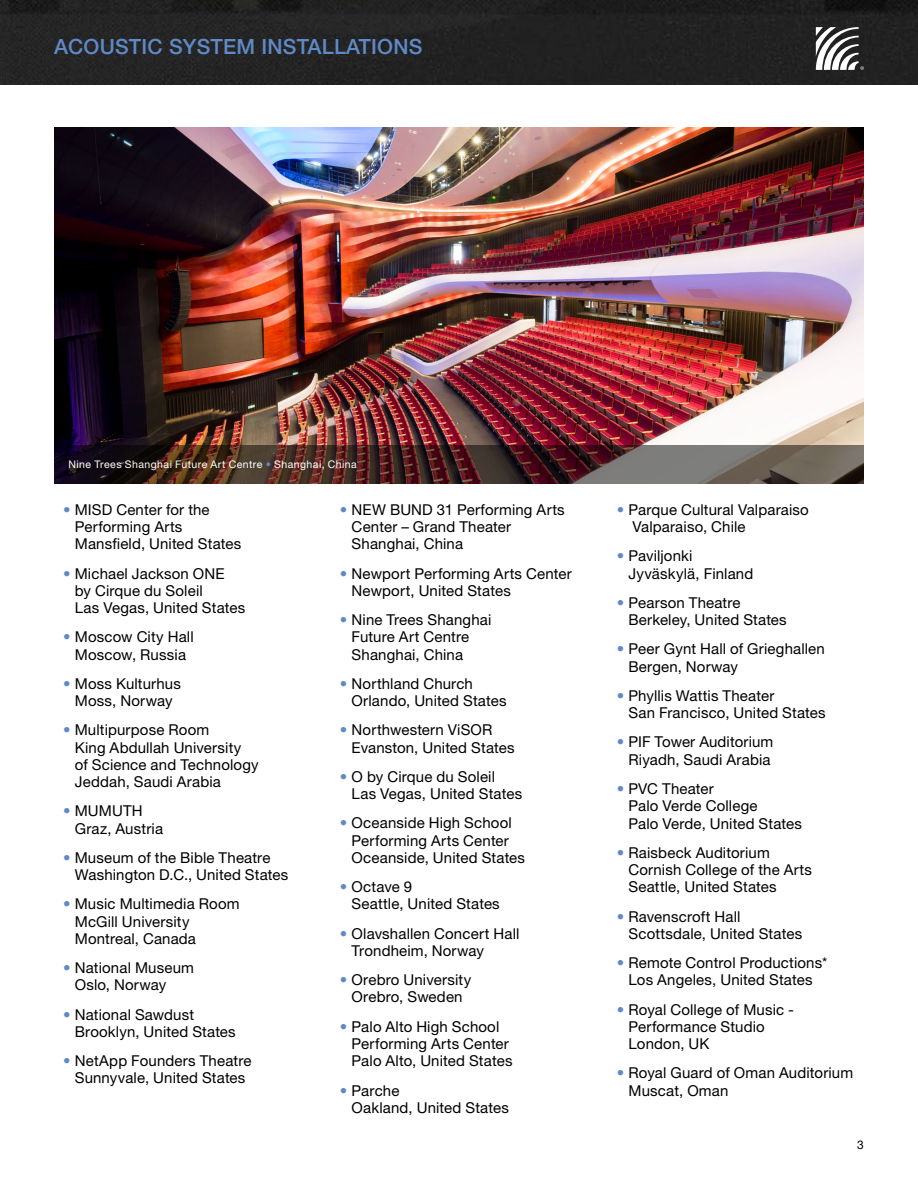
<style>
.page{position:relative;width:918px;height:1188px;background:#fff}
.page>*{position:absolute;margin:0;border:0;box-sizing:border-box;transform-origin:0 0}
.t1{font:500 21px "Helvetica Neue LT Pro";letter-spacing:.01em;color:#5f89c7}
.t2{font:15px/17.2px "Helvetica Neue LT Pro";letter-spacing:.01em;color:#000101}
.t3{font:12px "Helvetica Neue LT Pro";color:#000101}
.t4{font:10.5px "Helvetica Neue LT Pro";letter-spacing:.04em;color:#fff}
.s1{color:#5f89c7}
</style>
<div class="page">
<div style="left:0;top:0;width:918px;height:84px;background:#222"></div>
<svg style="left:816px;top:27px;width:48px;height:43px"></svg>
<img style="left:54px;top:128px;width:810px;height:317px">
<svg style="left:54px;top:445px;width:810px;height:39px;background:#4d3835"></svg>
<h1 class="t1" style="left:54px;top:34px;width:370px">ACOUSTIC SYSTEM INSTALLATIONS</h1>
<p class="t4" style="left:68px;top:458px;width:290px">Nine Trees Shanghai Future Art Centre <span class="s1">•</span> Shanghai, China</p>
<p class="t2" style="left:75px;top:500px;width:168px;text-indent:-12px"><span class="s1">•</span> MISD Center for the<br>Performing Arts<br>Mansfield, United States</p>
<p class="t2" style="left:75px;top:564px;width:172px;text-indent:-12px"><span class="s1">•</span> Michael Jackson ONE<br>by Cirque du Soleil<br>Las Vegas, United States</p>
<p class="t2" style="left:63px;top:628px;width:132px;text-align:center"><span class="s1">•</span> Moscow City Hall<br>Moscow, Russia</p>
<p class="t2" style="left:63px;top:675px;width:119px;text-align:center"><span class="s1">•</span> Moss Kulturhus<br>Moss, Norway</p>
<p class="t2" style="left:75px;top:721px;width:185px;text-indent:-12px"><span class="s1">•</span> Multipurpose Room<br>King Abdullah University<br>of Science and Technology<br>Jeddah, Saudi Arabia</p>
<p class="t2" style="left:75px;top:802px;width:90px;text-indent:-12px"><span class="s1">•</span> MUMUTH<br>Graz, Austria</p>
<p class="t2" style="left:75px;top:849px;width:215px;text-indent:-12px"><span class="s1">•</span> Museum of the Bible Theatre<br>Washington D.C., United States</p>
<p class="t2" style="left:75px;top:895px;width:166px;text-indent:-12px"><span class="s1">•</span> Music Multimedia Room<br>McGill University<br>Montreal, Canada</p>
<p class="t2" style="left:75px;top:959px;width:121px;text-indent:-12px"><span class="s1">•</span> National Museum<br>Oslo, Norway</p>
<p class="t2" style="left:75px;top:1005px;width:162px;text-indent:-12px"><span class="s1">•</span> National Sawdust<br>Brooklyn, United States</p>
<p class="t2" style="left:63px;top:1052px;width:190px;text-align:center"><span class="s1">•</span> NetApp Founders Theatre<br>Sunnyvale, United States</p>
<p class="t2" style="left:352px;top:501px;width:215px;text-indent:-12px"><span class="s1">•</span> NEW BUND 31 Performing Arts<br>Center – Grand Theater<br>Shanghai, China</p>
<p class="t2" style="left:352px;top:564px;width:222px;text-indent:-12px"><span class="s1">•</span> Newport Performing Arts Center<br>Newport, United States</p>
<p class="t2" style="left:352px;top:611px;width:141px;text-indent:-12px"><span class="s1">•</span> Nine Trees Shanghai<br>Future Art Centre<br>Shanghai, China</p>
<p class="t2" style="left:352px;top:675px;width:156px;text-indent:-12px"><span class="s1">•</span> Northland Church<br>Orlando, United States</p>
<p class="t2" style="left:352px;top:721px;width:164px;text-indent:-12px"><span class="s1">•</span> Northwestern ViSOR<br>Evanston, United States</p>
<p class="t2" style="left:352px;top:768px;width:172px;text-indent:-12px"><span class="s1">•</span> O by Cirque du Soleil<br>Las Vegas, United States</p>
<p class="t2" style="left:352px;top:814px;width:175px;text-indent:-12px"><span class="s1">•</span> Oceanside High School<br>Performing Arts Center<br>Oceanside, United States</p>
<p class="t2" style="left:352px;top:878px;width:150px;text-indent:-12px"><span class="s1">•</span> Octave 9<br>Seattle, United States</p>
<p class="t2" style="left:352px;top:924px;width:169px;text-indent:-12px"><span class="s1">•</span> Olavshallen Concert Hall<br>Trondheim, Norway</p>
<p class="t2" style="left:340px;top:971px;width:133px;text-align:center"><span class="s1">•</span> Orebro University<br>Orebro, Sweden</p>
<p class="t2" style="left:352px;top:1017px;width:162px;text-indent:-12px"><span class="s1">•</span> Palo Alto High School<br>Performing Arts Center<br>Palo Alto, United States</p>
<p class="t2" style="left:352px;top:1081px;width:159px;text-indent:-12px"><span class="s1">•</span> Parche<br>Oakland, United States</p>
<p class="t2" style="left:632px;top:501px;width:178px;text-indent:-16px"><span class="s1">•</span> Parque Cultural Valparaiso<br>Valparaiso, Chile</p>
<p class="t2" style="left:628px;top:547px;width:126px;text-indent:-12px"><span class="s1">•</span> Paviljonki<br>Jyväskylä, Finland</p>
<p class="t2" style="left:628px;top:594px;width:160px;text-indent:-12px"><span class="s1">•</span> Pearson Theatre<br>Berkeley, United States</p>
<p class="t2" style="left:628px;top:640px;width:198px;text-indent:-12px"><span class="s1">•</span> Peer Gynt Hall of Grieghallen<br>Bergen, Norway</p>
<p class="t2" style="left:628px;top:687px;width:199px;text-indent:-12px"><span class="s1">•</span> Phyllis Wattis Theater<br>San Francisco, United States</p>
<p class="t2" style="left:617px;top:733px;width:158px;text-align:center"><span class="s1">•</span> PIF Tower Auditorium<br>Riyadh, Saudi Arabia</p>
<p class="t2" style="left:628px;top:780px;width:175px;text-indent:-12px"><span class="s1">•</span> PVC Theater<br>Palo Verde College<br>Palo Verde, United States</p>
<p class="t2" style="left:628px;top:843px;width:185px;text-indent:-12px"><span class="s1">•</span> Raisbeck Auditorium<br>Cornish College of the Arts<br>Seattle, United States</p>
<p class="t2" style="left:628px;top:907px;width:175px;text-indent:-12px"><span class="s1">•</span> Ravenscroft Hall<br>Scottsdale, United States</p>
<p class="t2" style="left:617px;top:954px;width:212px;text-align:center"><span class="s1">•</span> Remote Control Productions*<br>Los Angeles, United States</p>
<p class="t2" style="left:628px;top:1000px;width:167px;text-indent:-12px"><span class="s1">•</span> Royal College of Music -<br>Performance Studio<br>London, UK</p>
<p class="t2" style="left:628px;top:1064px;width:226px;text-indent:-12px"><span class="s1">•</span> Royal Guard of Oman Auditorium<br>Muscat, Oman</p>
<p class="t3" style="left:857px;top:1137px;width:8px">3</p>
</div>
